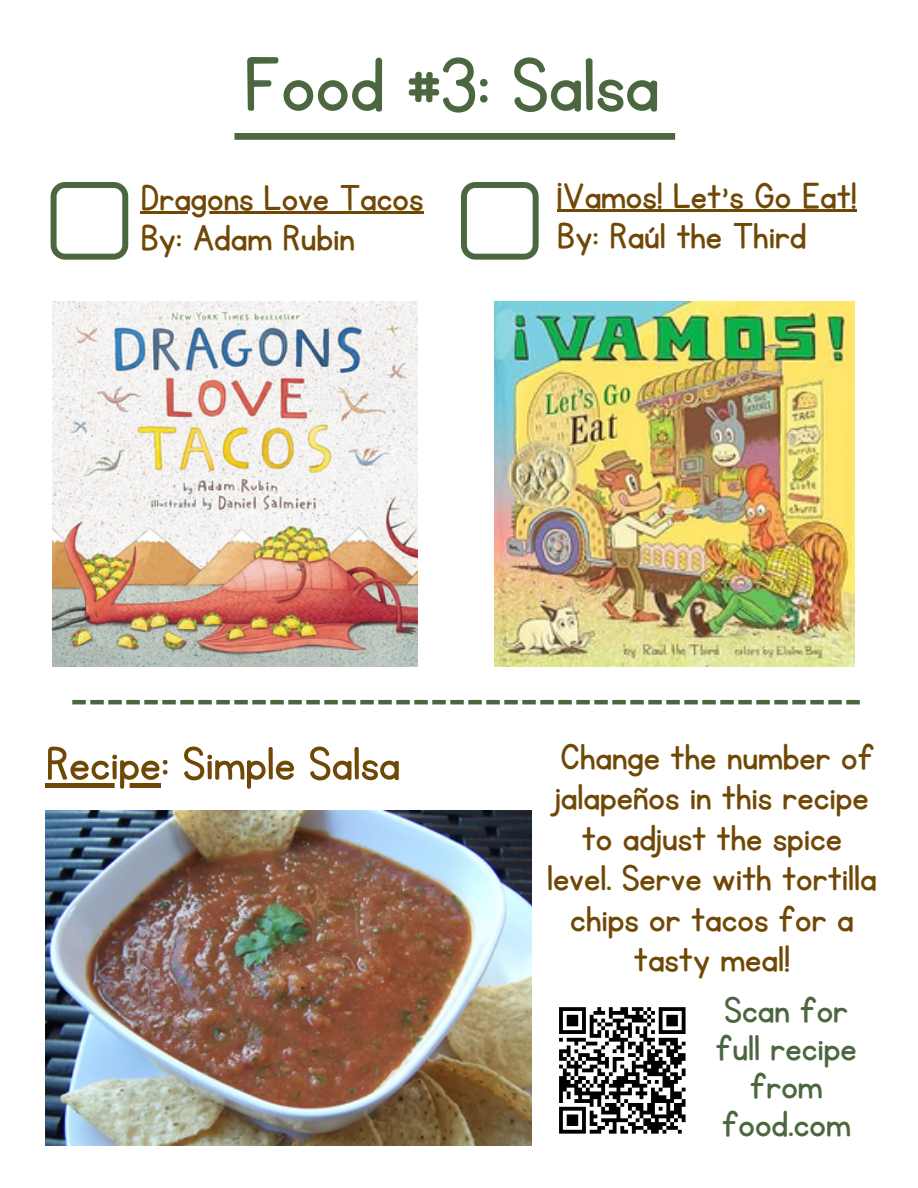
<style>
.page{position:relative;width:918px;height:1188px;background:#fff}
.page>*{position:absolute;margin:0;border:0;box-sizing:border-box;transform-origin:0 0}
.t1{font:87px "KG Primary Penmanship";color:#4c6740}
.t2{font:54px "KG Primary Penmanship";color:#704806}
.t3{font:42px/40.5px "KG Primary Penmanship";color:#704806;text-align:center}
.t4{font:42px/38.4px "KG Primary Penmanship";color:#4c6740;text-align:center}
</style>
<div class="page">
<div style="left:234px;top:133px;width:441px;height:7px;background:#4c6740"></div>
<svg style="left:51px;top:182px;width:77px;height:78px"></svg>
<hr style="left:140px;top:212px;width:283px;height:2px;background:#704806">
<svg style="left:461px;top:182px;width:78px;height:78px"></svg>
<img style="left:53px;top:302px;width:364px;height:364px">
<img style="left:495px;top:302px;width:360px;height:364px">
<svg style="left:559px;top:1007px;width:127px;height:127px"></svg>
<hr style="left:557px;top:210px;width:300px;height:2px;background:#704806">
<hr style="left:46px;top:784px;width:115px;height:4px;background:#704806">
<img style="left:46px;top:810px;width:486px;height:335px">
<hr style="left:72px;top:700px;width:14px;height:4px;background:#4c6740">
<hr style="left:90px;top:700px;width:14px;height:4px;background:#4c6740">
<hr style="left:108px;top:700px;width:14px;height:4px;background:#4c6740">
<hr style="left:126px;top:700px;width:14px;height:4px;background:#4c6740">
<hr style="left:144px;top:700px;width:14px;height:4px;background:#4c6740">
<hr style="left:162px;top:700px;width:14px;height:4px;background:#4c6740">
<hr style="left:180px;top:700px;width:14px;height:4px;background:#4c6740">
<hr style="left:198px;top:700px;width:14px;height:4px;background:#4c6740">
<hr style="left:216px;top:700px;width:14px;height:4px;background:#4c6740">
<hr style="left:234px;top:700px;width:14px;height:4px;background:#4c6740">
<hr style="left:252px;top:700px;width:14px;height:4px;background:#4c6740">
<hr style="left:270px;top:700px;width:14px;height:4px;background:#4c6740">
<hr style="left:288px;top:700px;width:14px;height:4px;background:#4c6740">
<hr style="left:306px;top:700px;width:14px;height:4px;background:#4c6740">
<hr style="left:324px;top:700px;width:14px;height:4px;background:#4c6740">
<hr style="left:342px;top:700px;width:14px;height:4px;background:#4c6740">
<hr style="left:360px;top:700px;width:14px;height:4px;background:#4c6740">
<hr style="left:378px;top:700px;width:14px;height:4px;background:#4c6740">
<hr style="left:396px;top:700px;width:14px;height:4px;background:#4c6740">
<hr style="left:414px;top:700px;width:14px;height:4px;background:#4c6740">
<hr style="left:432px;top:700px;width:14px;height:4px;background:#4c6740">
<hr style="left:450px;top:700px;width:14px;height:4px;background:#4c6740">
<hr style="left:468px;top:700px;width:14px;height:4px;background:#4c6740">
<hr style="left:486px;top:700px;width:14px;height:4px;background:#4c6740">
<hr style="left:504px;top:700px;width:14px;height:4px;background:#4c6740">
<hr style="left:522px;top:700px;width:14px;height:4px;background:#4c6740">
<hr style="left:540px;top:700px;width:14px;height:4px;background:#4c6740">
<hr style="left:558px;top:700px;width:14px;height:4px;background:#4c6740">
<hr style="left:576px;top:700px;width:14px;height:4px;background:#4c6740">
<hr style="left:594px;top:700px;width:14px;height:4px;background:#4c6740">
<hr style="left:612px;top:700px;width:14px;height:4px;background:#4c6740">
<hr style="left:630px;top:700px;width:14px;height:4px;background:#4c6740">
<hr style="left:648px;top:700px;width:14px;height:4px;background:#4c6740">
<hr style="left:666px;top:700px;width:14px;height:4px;background:#4c6740">
<hr style="left:684px;top:700px;width:14px;height:4px;background:#4c6740">
<hr style="left:702px;top:700px;width:14px;height:4px;background:#4c6740">
<hr style="left:720px;top:700px;width:14px;height:4px;background:#4c6740">
<hr style="left:738px;top:700px;width:14px;height:4px;background:#4c6740">
<hr style="left:756px;top:700px;width:14px;height:4px;background:#4c6740">
<hr style="left:774px;top:700px;width:14px;height:4px;background:#4c6740">
<hr style="left:792px;top:700px;width:14px;height:4px;background:#4c6740">
<hr style="left:810px;top:700px;width:14px;height:4px;background:#4c6740">
<hr style="left:828px;top:700px;width:14px;height:4px;background:#4c6740">
<hr style="left:846px;top:700px;width:14px;height:4px;background:#4c6740">
<h1 class="t1" style="left:243px;top:43px;width:418px">Food #3: Salsa</h1>
<p class="t3" style="left:140px;top:178px;width:284px">Dragons Love Tacos</p>
<p class="t3" style="left:140px;top:219px;width:216px">By: Adam Rubin</p>
<p class="t3" style="left:557px;top:176px;width:301px">¡Vamos! Let's Go Eat!</p>
<p class="t3" style="left:557px;top:217px;width:251px">By: Raúl the Third</p>
<p class="t2" style="left:46px;top:737px;width:356px">Recipe: Simple Salsa</p>
<p class="t3" style="left:547px;top:738px;width:331px">Change the number of jalapeños in this recipe to adjust the spice level. Serve with tortilla chips or tacos for a tasty meal!</p>
<p class="t4" style="left:716px;top:992px;width:142px">Scan for full recipe from food.com</p>
</div>
